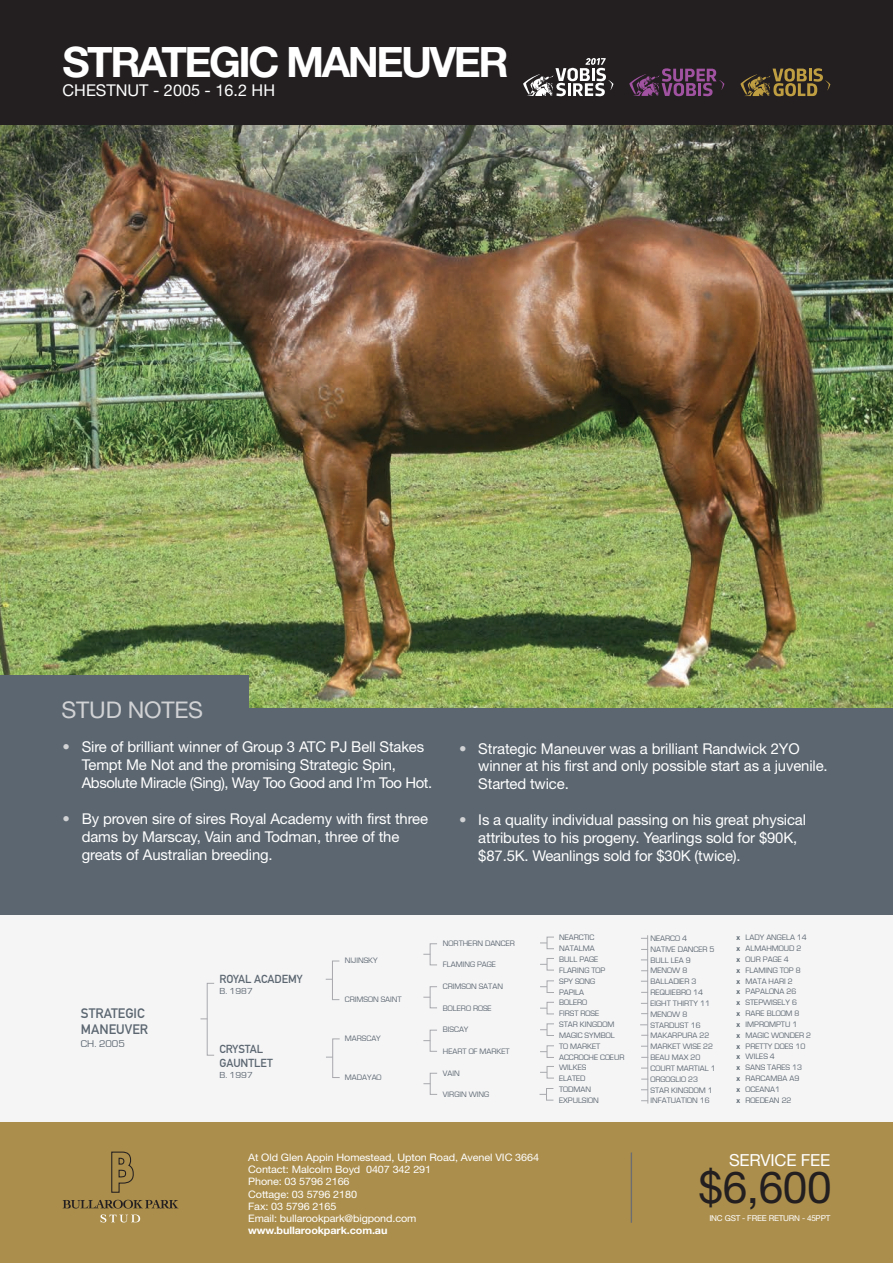
<style>
.page{position:relative;width:893px;height:1263px;background:#fff}
.page>*{position:absolute;margin:0;border:0;box-sizing:border-box;transform-origin:0 0}
.t1{font:44.25px "Helvetica Neue";color:#231f20}
.t2{font:700 42px "Helvetica Neue";letter-spacing:-.06em;color:#fff}
.t3{font:22.95px "Helvetica Neue";letter-spacing:-.01em;color:#d1d2d4}
.t4{font:16.65px "Helvetica Neue";letter-spacing:-.01em;color:#fff}
.t5{font:16.2px "Helvetica Neue";color:#fff}
.t6{font:14.85px/17.9px "Helvetica Neue";letter-spacing:-.01em;color:#fff}
.t7{font:13.5px/16.2px "DIN Mittelschrift Std";color:#5b6670}
.t8{font:11.55px/13.8px "DIN Mittelschrift Std";color:#5b6670}
.t9{font:10.35px/12.1px "Helvetica Neue";letter-spacing:-.01em;color:#fff;scale:1.05 1}
.t10{font:700 10.35px "Helvetica Neue";letter-spacing:-.01em;color:#fff;scale:1.05 1}
.t11{font:10.05px "Eurostile";color:#5b6670;scale:1.05 1}
.t12{font:9px "Eurostile";color:#5b6670;scale:1.05 1}
.t13{font:8.1px/10.8px "Eurostile";color:#5b6670}
.t14{font:8.1px "Helvetica Neue";letter-spacing:-.025em;color:#fff}
.t15{font:700 8.1px/10.8px "Eurostile";color:#5b6670;text-align:justify}
.s1{color:#d1d2d4}
</style>
<div class="page">
<div style="left:0;top:1122px;width:893px;height:141px;background:#ab8e4c"></div>
<div style="left:0;top:915px;width:893px;height:207px;background:#f5f5f6"></div>
<div style="left:0;top:707px;width:893px;height:208px;background:#5b6670"></div>
<img style="left:0;top:125px;width:893px;height:582px">
<hr style="left:647px;top:935px;width:1px;height:168px;background:#a8a9ad">
<div style="left:207px;top:983px;width:7px;height:72px;border:1px solid #a8a9ad"></div>
<div style="left:332px;top:1038px;width:8px;height:40px;border:1px solid #a8a9ad"></div>
<div style="left:332px;top:961px;width:8px;height:39px;border:1px solid #a8a9ad"></div>
<div style="left:430px;top:1073px;width:7px;height:22px;border:1px solid #a8a9ad"></div>
<div style="left:430px;top:1030px;width:7px;height:22px;border:1px solid #a8a9ad"></div>
<div style="left:430px;top:986px;width:7px;height:22px;border:1px solid #a8a9ad"></div>
<div style="left:430px;top:943px;width:7px;height:22px;border:1px solid #a8a9ad"></div>
<div style="left:546px;top:1088px;width:8px;height:12px;border:1px solid #a8a9ad"></div>
<div style="left:547px;top:1066px;width:7px;height:12px;border:1px solid #a8a9ad"></div>
<div style="left:547px;top:1045px;width:7px;height:13px;border:1px solid #a8a9ad"></div>
<div style="left:547px;top:1023px;width:7px;height:13px;border:1px solid #a8a9ad"></div>
<div style="left:547px;top:1002px;width:7px;height:12px;border:1px solid #a8a9ad"></div>
<div style="left:547px;top:980px;width:7px;height:13px;border:1px solid #a8a9ad"></div>
<div style="left:547px;top:958px;width:7px;height:12px;border:1px solid #a8a9ad"></div>
<div style="left:547px;top:937px;width:7px;height:12px;border:1px solid #a8a9ad"></div>
<hr style="left:631px;top:1152px;width:1px;height:71px;background:#6c6d70">
<div style="left:0;top:0;width:893px;height:125px;background:#231f20"></div>
<div style="left:0;top:675px;width:248px;height:63px;background:#5b6670"></div>
<svg style="left:111px;top:1151px;width:23px;height:42px"></svg>
<svg style="left:100px;top:1214px;width:40px;height:8px"></svg>
<svg style="left:63px;top:1200px;width:115px;height:8px"></svg>
<svg style="left:629px;top:68px;width:95px;height:28px"></svg>
<svg style="left:740px;top:68px;width:90px;height:29px"></svg>
<svg style="left:523px;top:58px;width:90px;height:38px"></svg>
<h2 class="t2" style="left:63px;top:36px;width:448px">STRATEGIC MANEUVER</h2>
<h3 class="t5" style="left:63px;top:81px;width:214px">CHESTNUT - 2005 - 16.2 HH</h3>
<h3 class="t3" style="left:62px;top:696px;width:143px">STUD NOTES</h3>
<h3 class="t6" style="left:82px;top:738px;width:352px;text-indent:-19px"><span class="s1">•</span> Sire of brilliant winner of Group 3 ATC PJ Bell Stakes<br>Tempt Me Not and the promising Strategic Spin,<br>Absolute Miracle (Sing), Way Too Good and I’m Too Hot.</h3>
<h3 class="t6" style="left:82px;top:809px;width:348px;text-indent:-19px"><span class="s1">•</span> By proven sire of sires Royal Academy with first three dams by Marscay, Vain and Todman, three of the greats of Australian breeding.</h3>
<h3 class="t6" style="left:478px;top:739px;width:351px;text-indent:-19px"><span class="s1">•</span> Strategic Maneuver was a brilliant Randwick 2YO winner at his first and only possible start as a juvenile.<br>Started twice.</h3>
<h3 class="t6" style="left:478px;top:811px;width:329px;text-indent:-19px"><span class="s1">•</span> Is a quality individual passing on his great physical attributes to his progeny. Yearlings sold for $90K, $87.5K. Weanlings sold for $30K (twice).</h3>
<h3 class="t7" style="left:81px;top:1005px;width:69px">STRATEGIC<br>MANEUVER</h3>
<p class="t11" style="left:81px;top:1038px;width:43px">CH. 2005</p>
<h3 class="t8" style="left:220px;top:972px;width:85px">ROYAL ACADEMY</h3>
<p class="t12" style="left:220px;top:986px;width:33px">B. 1987</p>
<h3 class="t8" style="left:220px;top:1042px;width:55px">CRYSTAL<br>GAUNTLET</h3>
<p class="t12" style="left:220px;top:1070px;width:33px">B. 1997</p>
<p class="t13" style="left:345px;top:955px;width:34px">NIJINSKY</p>
<p class="t13" style="left:345px;top:994px;width:58px">CRIMSON SAINT</p>
<p class="t13" style="left:345px;top:1033px;width:37px">MARSCAY</p>
<p class="t13" style="left:345px;top:1072px;width:38px">MADAYAO</p>
<p class="t13" style="left:443px;top:938px;width:73px">NORTHERN DANCER</p>
<p class="t13" style="left:443px;top:959px;width:55px">FLAMING PAGE</p>
<p class="t13" style="left:443px;top:981px;width:62px">CRIMSON SATAN</p>
<p class="t13" style="left:443px;top:1003px;width:50px">BOLERO ROSE</p>
<p class="t13" style="left:443px;top:1024px;width:27px">BISCAY</p>
<p class="t13" style="left:443px;top:1046px;width:68px">HEART OF MARKET</p>
<p class="t13" style="left:443px;top:1068px;width:18px">VAIN</p>
<p class="t13" style="left:443px;top:1089px;width:48px">VIRGIN WING</p>
<p class="t13" style="left:559px;top:932px;width:67px">NEARCTIC<br>NATALMA<br>BULL PAGE<br>FLARING TOP<br>SPY SONG<br>PAPILA<br>BOLERO<br>FIRST ROSE<br>STAR KINGDOM<br>MAGIC SYMBOL<br>TO MARKET<br>ACCROCHE COEUR<br>WILKES<br>ELATED<br>TODMAN<br>EXPULSION</p>
<p class="t13" style="left:650px;top:933px;width:67px">NEARCO 4<br>NATIVE DANCER 5<br>BULL LEA 9<br>MENOW 8<br>BALLADIER 3<br>REQUIEBRO 14<br>EIGHT THIRTY 11<br>MENOW 8<br>STARDUST 16<br>MAKARPURA 22<br>MARKET WISE 22<br>BEAU MAX 20<br>COURT MARTIAL 1<br>ORGOGLIO 23<br>STAR KINGDOM 1<br>INFATUATION 16</p>
<p class="t13" style="left:746px;top:932px;width:67px">LADY ANGELA 14<br>ALMAHMOUD 2<br>OUR PAGE 4<br>FLAMING TOP 8<br>MATA HARI 2<br>PAPALONA 26<br>STEPWISELY 6<br>RARE BLOOM 8<br>IMPROMPTU 1<br>MAGIC WONDER 2<br>PRETTY DOES 10<br>WILES 4<br>SANS TARES 13<br>RARCAMBA A9<br>OCEANA1<br>ROEDEAN 22</p>
<p class="t15" style="left:736px;top:932px;width:5px">x x x x x x x x x x x x x x x x</p>
<p class="t9" style="left:248px;top:1151px;width:279px">At Old Glen Appin Homestead, Upton Road, Avenel VIC 3664<br>Contact: Malcolm Boyd 0407 342 291<br>Phone: 03 5796 2166<br>Cottage: 03 5796 2180<br>Fax: 03 5796 2165<br>Email: bullarookpark@bigpond.com</p>
<p class="t10" style="left:248px;top:1224px;width:134px">www.bullarookpark.com.au</p>
<h3 class="t4" style="left:729px;top:1150px;width:103px">SERVICE FEE</h3>
<h1 class="t1" style="left:699px;top:1161px;width:135px">$6,600</h1>
<p class="t14" style="left:709px;top:1213px;width:123px">INC GST - FREE RETURN - 45PPT</p>
</div>
